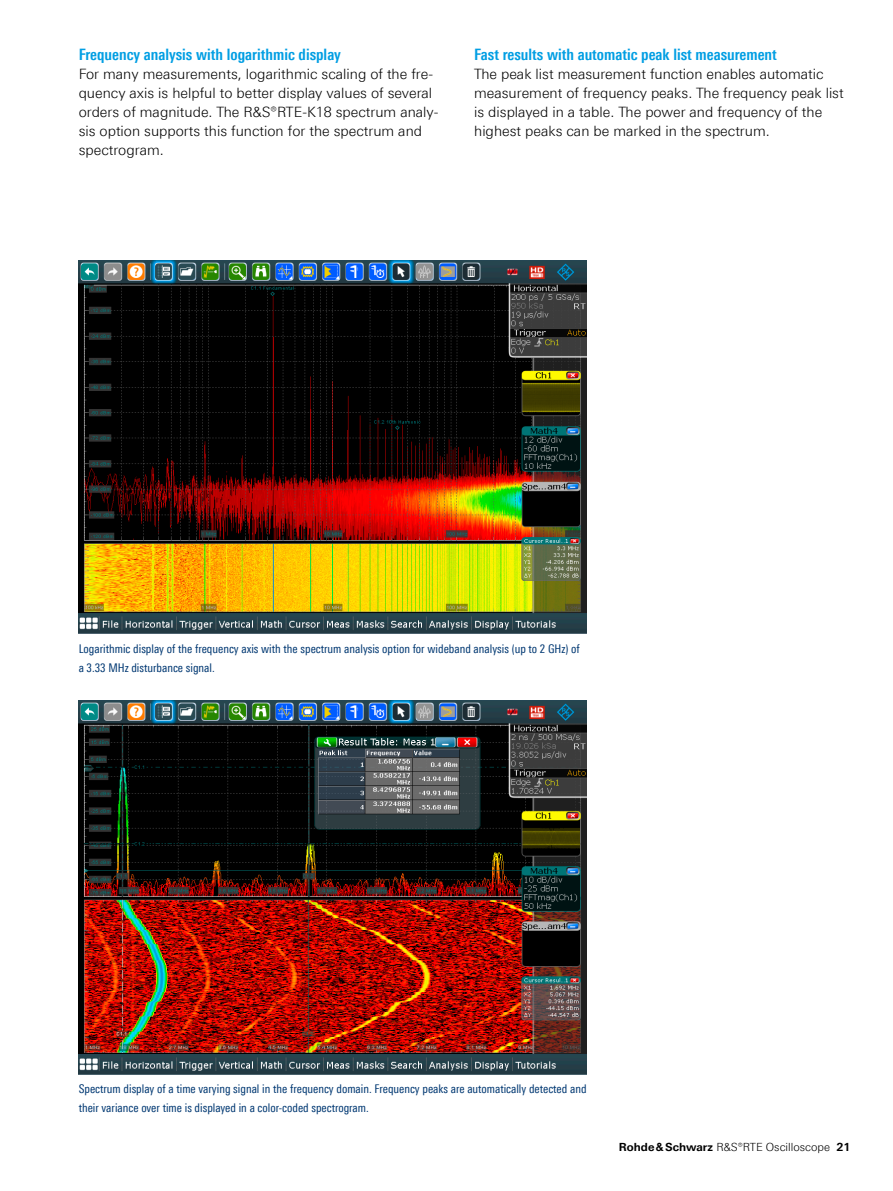
<style>
.page{position:relative;width:893px;height:1191px;background:#fff}
.page>*{position:absolute;margin:0;border:0;box-sizing:border-box;transform-origin:0 0}
.Absatzfett_cyan{font:700 15.75px "Linotype Univers 620 Cn";color:#009ee3}
.Haupttext_ohne_Absta{font:300 14.25px/19.2px "Linotype Univers 330";color:#000}
.Bildunterschrift{font:12px/19.2px "Linotype Univers 420 Cn";color:#003872}
.t1{font:300 11.25px "Linotype Univers 330";color:#000}
.s1{font-family:"Linotype Univers 630";font-weight:700}
</style>
<div class="page">
<img style="left:79px;top:260px;width:508px;height:374px">
<img style="left:79px;top:701px;width:508px;height:373px">
<p class="Absatzfett_cyan" style="left:79px;top:45px;width:264px">Frequency analysis with logarithmic display</p>
<p class="Haupttext_ohne_Absta" style="left:79px;top:64px;width:361px">For many measurements, logarithmic scaling of the fre&shy;quency axis is helpful to better display values of several orders of magnitude. The R&amp;S®RTE-K18 spectrum analy&shy;sis option supports this function for the spectrum and spectrogram.</p>
<p class="Absatzfett_cyan" style="left:474px;top:45px;width:304px">Fast results with automatic peak list measurement</p>
<p class="Haupttext_ohne_Absta" style="left:474px;top:64px;width:371px">The peak list measurement function enables automatic measurement of frequency peaks. The frequency peak list is displayed in a table. The power and frequency of the highest peaks can be marked in the spectrum.</p>
<p class="Bildunterschrift" style="left:79px;top:639px;width:503px">Logarithmic display of the frequency axis with the spectrum analysis option for wideband analysis (up to 2 GHz) of a 3.33 MHz disturbance signal.</p>
<p class="Bildunterschrift" style="left:79px;top:1079px;width:509px">Spectrum display of a time varying signal in the frequency domain. Frequency peaks are automatically detected and their variance over time is displayed in a color-coded spectrogram.</p>
<p class="t1" style="left:619px;top:1140px;width:233px"><span class="s1">Rohde&amp;Schwarz</span> R&amp;S®RTE Oscilloscope <span class="s1">21</span></p>
</div>
